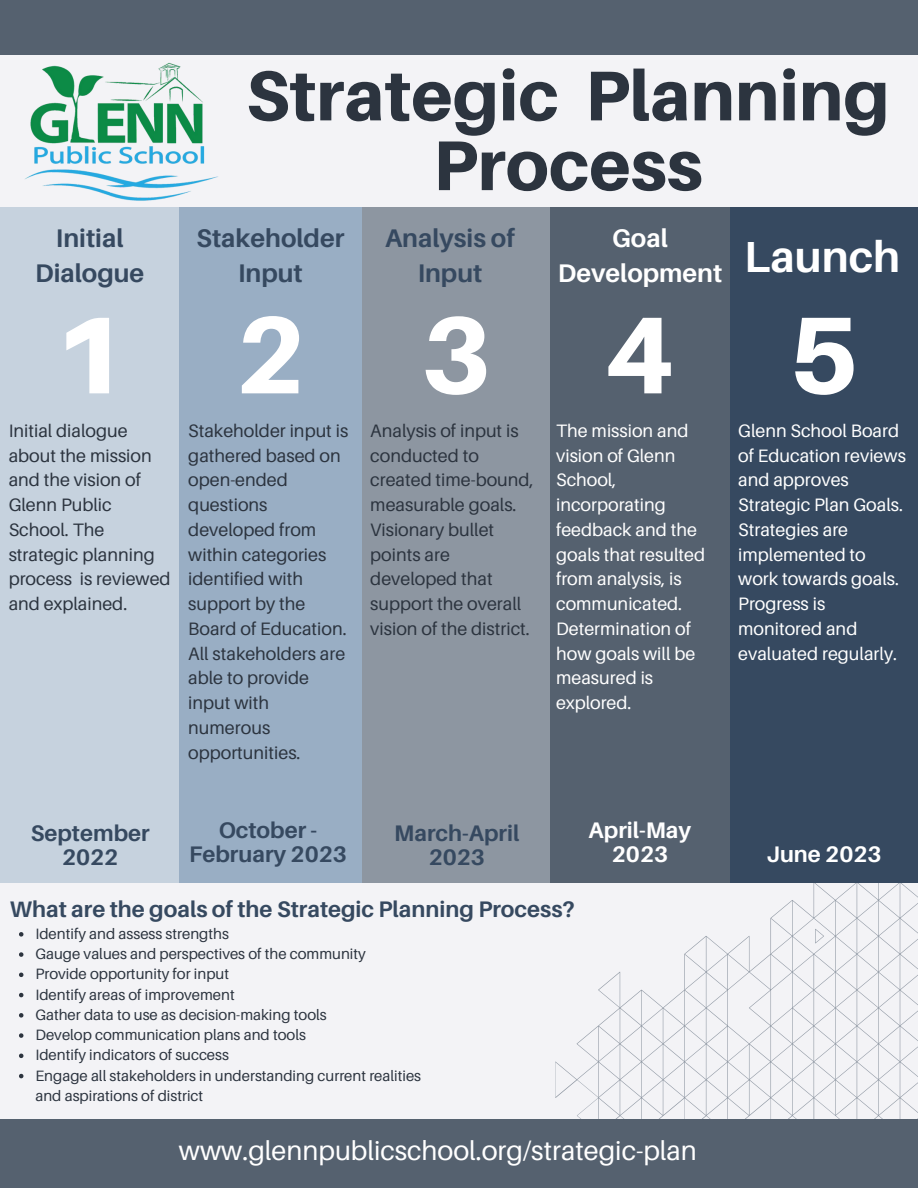
<style>
.page{position:relative;width:918px;height:1188px;background:#f3f3f6}
.page>*{position:absolute;margin:0;border:0;box-sizing:border-box;transform-origin:0 0}
.t1{font:800 109.5px "Aileron";color:#fff}
.t2{font:800 70.5px/69.8px "Aileron";color:#2c343f;text-align:center}
.t3{font:27px "Aileron";color:#fff}
.t4{font:700 25.5px/34.8px "Aileron";color:#364960;text-align:center}
.t5{font:700 25.5px/34.8px "Aileron";color:#fff}
.t6{font:700 22.5px/23.7px "Aileron";color:#364960;text-align:center}
.t7{font:700 22.5px/23.7px "Aileron";color:#fff;text-align:center}
.t8{font:18px/24.8px "Aileron";color:#2c343f}
.t9{font:18px/24.8px "Aileron";color:#fff}
.t10{font:15px/20.2px "Aileron";color:#2c343f}
.s1{font-weight:900}
</style>
<div class="page">
<svg style="left:555px;top:882px;width:363px;height:238px"></svg>
<div style="left:0;top:1120px;width:918px;height:68px;background:#55616f"></div>
<div style="left:159px;top:208px;width:223px;height:674px;background:#99aec4"></div>
<div style="left:0;top:208px;width:179px;height:674px;background:#c6d2de"></div>
<div style="left:362px;top:208px;width:210px;height:674px;background:#8d96a1"></div>
<div style="left:550px;top:208px;width:206px;height:674px;background:#55616f"></div>
<div style="left:730px;top:208px;width:188px;height:674px;background:#364960"></div>
<img style="left:10px;top:62px;width:227px;height:146px">
<div style="left:0;top:0;width:918px;height:55px;background:#55616f"></div>
<svg style="left:19px;top:932px;width:4px;height:5px"></svg>
<svg style="left:19px;top:952px;width:4px;height:5px"></svg>
<svg style="left:19px;top:973px;width:4px;height:4px"></svg>
<svg style="left:19px;top:993px;width:4px;height:4px"></svg>
<svg style="left:19px;top:1013px;width:4px;height:5px"></svg>
<svg style="left:19px;top:1033px;width:4px;height:5px"></svg>
<svg style="left:19px;top:1054px;width:4px;height:4px"></svg>
<svg style="left:19px;top:1074px;width:4px;height:4px"></svg>
<h2 class="t2" style="left:246px;top:59px;width:645px">Strategic Planning<br>Process</h2>
<h3 class="t4" style="left:35px;top:220px;width:111px">Initial<br>Dialogue</h3>
<h3 class="t4" style="left:197px;top:220px;width:149px">Stakeholder<br>Input</h3>
<h3 class="t4" style="left:385px;top:220px;width:132px">Analysis of<br>Input</h3>
<h3 class="t5" style="left:558px;top:220px;width:344px;text-indent:54px">Goal<br>Development <sup>Launch</sup></h3>
<h1 class="t1" style="left:53px;top:287px;width:807px"><span class="s1">1</span>2345</h1>
<p class="t8" style="left:9px;top:418px;width:163px">Initial dialogue about the mission and the vision of<br>Glenn Public<br>School. The strategic planning process is reviewed and explained.</p>
<p class="t8" style="left:188px;top:418px;width:162px">Stakeholder input is gathered based on open-ended questions developed from within categories identified with support by the<br>Board of Education.<br>All stakeholders are able to provide input with numerous opportunities.</p>
<p class="t8" style="left:370px;top:418px;width:165px">Analysis of input is conducted to created time-bound, measurable goals.<br>Visionary bullet points are developed that support the overall vision of the district.</p>
<p class="t9" style="left:556px;top:418px;width:150px">The mission and vision of Glenn<br>School, incorporating feedback and the goals that resulted from analysis, is communicated.<br>Determination of how goals will be measured is explored.</p>
<p class="t9" style="left:738px;top:418px;width:169px">Glenn School Board of Education reviews and approves<br>Strategic Plan Goals.<br>Strategies are implemented to work towards goals.<br>Progress is monitored and evaluated regularly.</p>
<p class="t6" style="left:31px;top:821px;width:120px">September<br>2022</p>
<p class="t6" style="left:189px;top:818px;width:159px">October -<br>February 2023</p>
<p class="t6" style="left:394px;top:821px;width:127px">March-April<br>2023</p>
<p class="t7" style="left:589px;top:818px;width:104px">April-May<br>2023</p>
<p class="t6" style="left:10px;top:897px;width:566px">What are the goals of the Strategic Planning Process?</p>
<p class="t10" style="left:35px;top:923px;width:387px">Identify and assess strengths<br>Gauge values and perspectives of the community<br>Provide opportunity for input<br>Identify areas of improvement<br>Gather data to use as decision-making tools<br>Develop communication plans and tools<br>Identify indicators of success<br>Engage all stakeholders in understanding current realities and aspirations of district</p>
<h3 class="t3" style="left:179px;top:1134px;width:520px">www.glennpublicschool.org/strategic-plan</h3>
<p class="t7" style="left:767px;top:842px;width:116px">June 2023</p>
</div>
